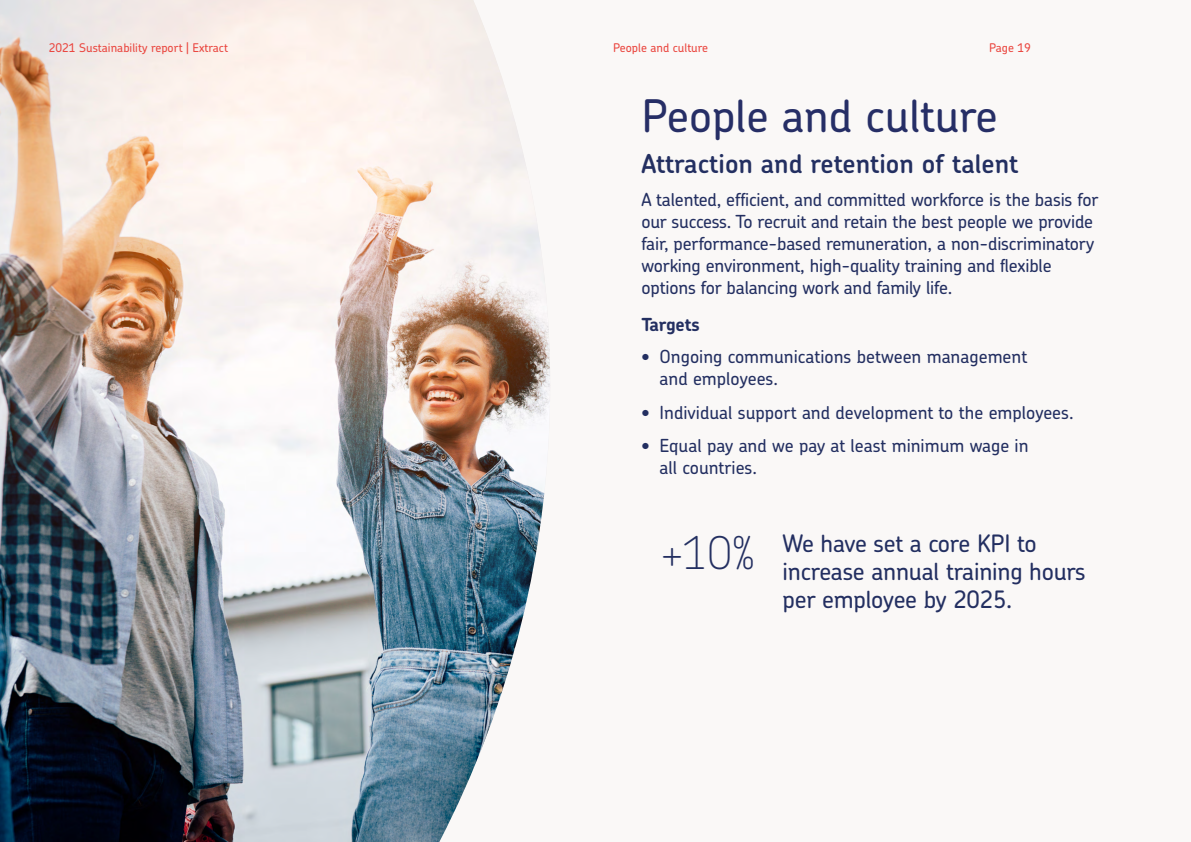
<style>
.page{position:relative;width:1191px;height:842px;background:#faf8f7}
.page>*{position:absolute;margin:0;border:0;box-sizing:border-box;transform-origin:0 0}
.t1{font:500 45px "Chevin Pro";color:#262e66}
.t2{font:100 45px "Chevin Pro";color:#232f61}
.t3{font:600 26px "Chevin Pro";color:#232f61}
.t4{font:500 24px/28px "Chevin Pro";letter-spacing:-.01em;color:#232f61}
.t5{font:500 18px/22px "Chevin Pro";letter-spacing:-.01em;color:#232f61}
.t6{font:700 18px "Chevin Pro";letter-spacing:-.015em;color:#232f61}
.t7{font:500 12px "Chevin Pro";color:#ea4740}
</style>
<div class="page">
<img style="left:0;top:0;width:550px;height:842px">
<p class="t7" style="left:49px;top:39px;width:181px">2021 Sustainability report | Extract</p>
<p class="t7" style="left:613px;top:39px;width:97px">People and culture</p>
<p class="t7" style="left:989px;top:39px;width:43px">Page 19</p>
<h1 class="t1" style="left:641px;top:85px;width:358px">People and culture</h1>
<h2 class="t3" style="left:641px;top:146px;width:378px">Attraction and retention of talent</h2>
<p class="t5" style="left:641px;top:188px;width:458px">A talented, efficient, and committed workforce is the basis for our success. To recruit and retain the best people we provide fair, performance-based remuneration, a non-discriminatory working environment, high-quality training and flexible options for balancing work and family life.</p>
<p class="t6" style="left:641px;top:312px;width:60px">Targets</p>
<p class="t5" style="left:659px;top:345px;width:369px;text-indent:-18px">• Ongoing communications between management and employees.</p>
<p class="t5" style="left:641px;top:401px;width:433px">• Individual support and development to the employees.</p>
<p class="t5" style="left:659px;top:434px;width:370px;text-indent:-18px">• Equal pay and we pay at least minimum wage in all countries.</p>
<h1 class="t2" style="left:660px;top:522px;width:97px">+10%</h1>
<h3 class="t4" style="left:782px;top:528px;width:305px">We have set a core KPI to increase annual training hours per employee by 2025.</h3>
</div>
